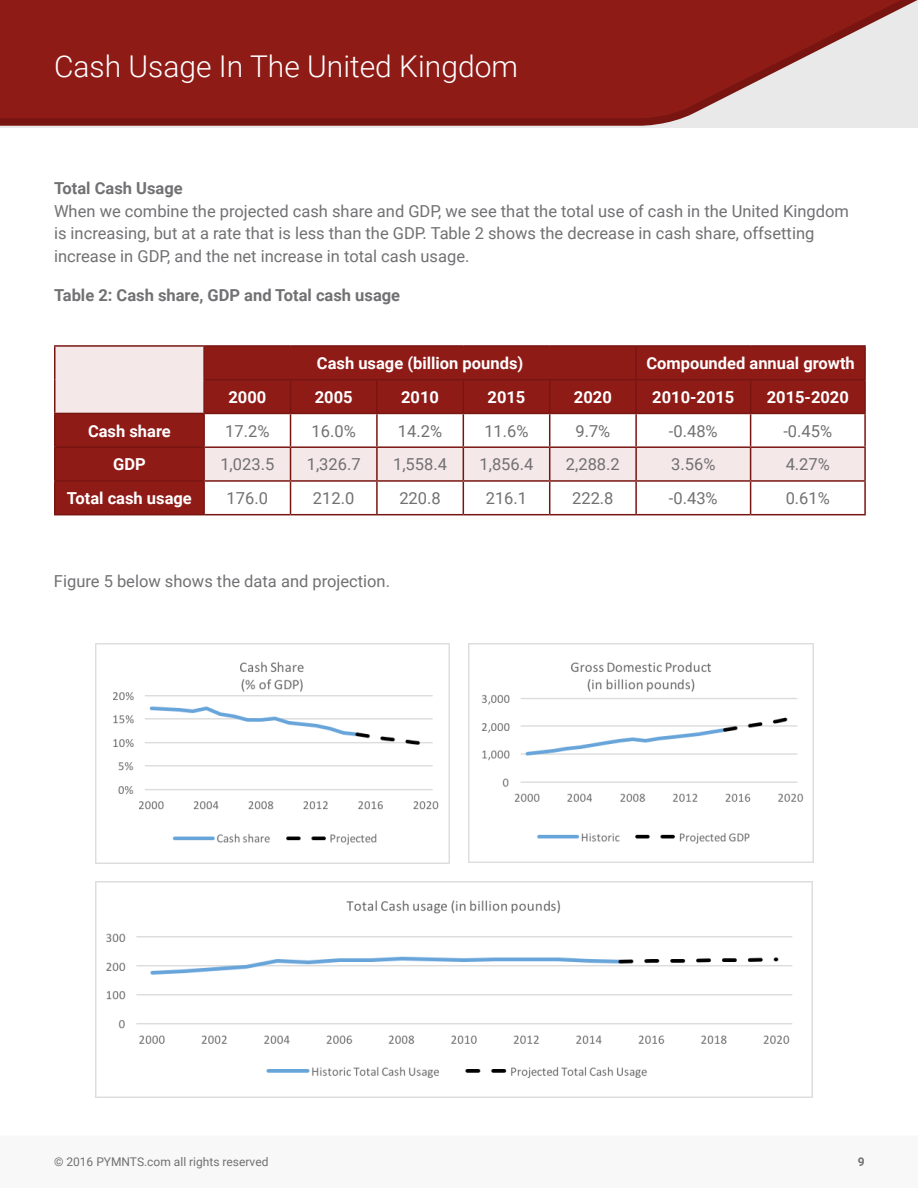
<style>
.page{position:relative;width:918px;height:1188px;background:#fff}
.page>*{position:absolute;margin:0;border:0;box-sizing:border-box;transform-origin:0 0}
.t1{font:300 30px "Roboto";color:#fff}
.t2{font:16.5px/22.5px "Roboto";color:#717073}
.t3{font:700 16.5px "Roboto";color:#fff}
.t4{font:700 16.5px "Roboto";color:#717073}
.t5{font:12px "Roboto";color:#717073}
.t6{font:700 12px "Roboto";color:#717073}
</style>
<div class="page">
<svg style="left:0;top:0;width:918px;height:128px;background:#9b3936"></svg>
<div style="left:0;top:1136px;width:918px;height:52px;background:#f8f8f8"></div>
<svg style="left:56px;top:347px;width:808px;height:133px;fill:#f4e8e8"></svg>
<div style="left:205px;top:347px;width:659px;height:66px;background:#8f1b17"></div>
<div style="left:56px;top:414px;width:147px;height:100px;background:#8f1b17"></div>
<hr style="left:54px;top:345px;width:150px;height:2px;background:#791511">
<hr style="left:54px;top:347px;width:2px;height:33px;background:#791511">
<hr style="left:204px;top:345px;width:87px;height:2px;background:#791511">
<hr style="left:203px;top:347px;width:2px;height:32px;background:#791511">
<hr style="left:291px;top:345px;width:86px;height:2px;background:#791511">
<hr style="left:377px;top:345px;width:86px;height:2px;background:#791511">
<hr style="left:463px;top:345px;width:87px;height:2px;background:#791511">
<hr style="left:550px;top:345px;width:86px;height:2px;background:#791511">
<hr style="left:636px;top:345px;width:115px;height:2px;background:#791511">
<hr style="left:635px;top:347px;width:2px;height:32px;background:#791511">
<hr style="left:751px;top:345px;width:115px;height:2px;background:#791511">
<hr style="left:864px;top:347px;width:2px;height:32px;background:#791511">
<hr style="left:54px;top:380px;width:2px;height:33px;background:#791511">
<hr style="left:203px;top:379px;width:88px;height:1px;background:#791511">
<hr style="left:203px;top:380px;width:2px;height:33px;background:#791511">
<hr style="left:291px;top:379px;width:86px;height:1px;background:#791511">
<hr style="left:290px;top:380px;width:1px;height:33px;background:#791511">
<hr style="left:377px;top:379px;width:86px;height:1px;background:#791511">
<hr style="left:376px;top:380px;width:2px;height:33px;background:#791511">
<hr style="left:463px;top:379px;width:87px;height:1px;background:#791511">
<hr style="left:463px;top:380px;width:1px;height:33px;background:#791511">
<hr style="left:550px;top:379px;width:86px;height:1px;background:#791511">
<hr style="left:549px;top:380px;width:1px;height:33px;background:#791511">
<hr style="left:636px;top:379px;width:115px;height:1px;background:#791511">
<hr style="left:635px;top:380px;width:2px;height:33px;background:#791511">
<hr style="left:751px;top:379px;width:115px;height:1px;background:#791511">
<hr style="left:750px;top:380px;width:1px;height:33px;background:#791511">
<hr style="left:864px;top:380px;width:2px;height:33px;background:#791511">
<hr style="left:54px;top:413px;width:150px;height:1px;background:#791511">
<hr style="left:54px;top:414px;width:2px;height:32px;background:#791511">
<hr style="left:204px;top:413px;width:87px;height:1px;background:#791511">
<hr style="left:203px;top:414px;width:2px;height:32px;background:#791511">
<hr style="left:291px;top:413px;width:86px;height:1px;background:#791511">
<hr style="left:290px;top:414px;width:1px;height:32px;background:#791511">
<hr style="left:377px;top:413px;width:86px;height:1px;background:#791511">
<hr style="left:376px;top:414px;width:2px;height:32px;background:#791511">
<hr style="left:463px;top:413px;width:87px;height:1px;background:#791511">
<hr style="left:463px;top:414px;width:1px;height:32px;background:#791511">
<hr style="left:550px;top:413px;width:86px;height:1px;background:#791511">
<hr style="left:549px;top:414px;width:1px;height:32px;background:#791511">
<hr style="left:636px;top:413px;width:115px;height:1px;background:#791511">
<hr style="left:635px;top:414px;width:2px;height:32px;background:#791511">
<hr style="left:751px;top:413px;width:115px;height:1px;background:#791511">
<hr style="left:750px;top:414px;width:1px;height:32px;background:#791511">
<hr style="left:864px;top:414px;width:2px;height:32px;background:#791511">
<hr style="left:54px;top:446px;width:150px;height:2px;background:#791511">
<hr style="left:54px;top:448px;width:2px;height:32px;background:#791511">
<hr style="left:204px;top:446px;width:87px;height:2px;background:#791511">
<hr style="left:203px;top:448px;width:2px;height:32px;background:#791511">
<hr style="left:291px;top:446px;width:86px;height:2px;background:#791511">
<hr style="left:290px;top:448px;width:1px;height:32px;background:#791511">
<hr style="left:377px;top:446px;width:86px;height:2px;background:#791511">
<hr style="left:376px;top:448px;width:2px;height:32px;background:#791511">
<hr style="left:463px;top:446px;width:87px;height:2px;background:#791511">
<hr style="left:463px;top:448px;width:1px;height:32px;background:#791511">
<hr style="left:550px;top:446px;width:86px;height:2px;background:#791511">
<hr style="left:549px;top:448px;width:1px;height:32px;background:#791511">
<hr style="left:636px;top:446px;width:115px;height:2px;background:#791511">
<hr style="left:635px;top:448px;width:2px;height:32px;background:#791511">
<hr style="left:751px;top:446px;width:115px;height:2px;background:#791511">
<hr style="left:750px;top:448px;width:1px;height:32px;background:#791511">
<hr style="left:864px;top:448px;width:2px;height:32px;background:#791511">
<hr style="left:54px;top:480px;width:150px;height:2px;background:#791511">
<hr style="left:54px;top:482px;width:2px;height:32px;background:#791511">
<hr style="left:204px;top:480px;width:87px;height:2px;background:#791511">
<hr style="left:203px;top:482px;width:2px;height:32px;background:#791511">
<hr style="left:291px;top:480px;width:86px;height:2px;background:#791511">
<hr style="left:290px;top:482px;width:1px;height:32px;background:#791511">
<hr style="left:377px;top:480px;width:86px;height:2px;background:#791511">
<hr style="left:376px;top:482px;width:2px;height:32px;background:#791511">
<hr style="left:463px;top:480px;width:87px;height:2px;background:#791511">
<hr style="left:463px;top:482px;width:1px;height:32px;background:#791511">
<hr style="left:550px;top:480px;width:86px;height:2px;background:#791511">
<hr style="left:549px;top:482px;width:1px;height:32px;background:#791511">
<hr style="left:636px;top:480px;width:115px;height:2px;background:#791511">
<hr style="left:635px;top:482px;width:2px;height:32px;background:#791511">
<hr style="left:751px;top:480px;width:115px;height:2px;background:#791511">
<hr style="left:750px;top:482px;width:1px;height:32px;background:#791511">
<hr style="left:864px;top:482px;width:2px;height:32px;background:#791511">
<hr style="left:54px;top:514px;width:150px;height:1px;background:#791511">
<hr style="left:204px;top:514px;width:87px;height:1px;background:#791511">
<hr style="left:291px;top:514px;width:86px;height:1px;background:#791511">
<hr style="left:377px;top:514px;width:86px;height:1px;background:#791511">
<hr style="left:463px;top:514px;width:87px;height:1px;background:#791511">
<hr style="left:550px;top:514px;width:86px;height:1px;background:#791511">
<hr style="left:636px;top:514px;width:115px;height:1px;background:#791511">
<hr style="left:751px;top:514px;width:115px;height:1px;background:#791511">
<img style="left:96px;top:643px;width:354px;height:221px">
<img style="left:468px;top:643px;width:346px;height:220px">
<img style="left:96px;top:882px;width:717px;height:215px">
<h1 class="t1" style="left:54px;top:45px;width:466px">Cash Usage In The United Kingdom</h1>
<p class="t4" style="left:54px;top:177px;width:130px">Total Cash Usage</p>
<p class="t2" style="left:54px;top:199px;width:796px">When we combine the projected cash share and GDP, we see that the total use of cash in the United Kingdom is increasing, but at a rate that is less than the GDP. Table 2 shows the decrease in cash share, offsetting increase in GDP, and the net increase in total cash usage.</p>
<p class="t4" style="left:54px;top:283px;width:348px">Table 2: Cash share, GDP and Total cash usage</p>
<p class="t3" style="left:317px;top:352px;width:208px">Cash usage (billion pounds)</p>
<p class="t3" style="left:646px;top:352px;width:210px">Compounded annual growth</p>
<p class="t3" style="left:228px;top:385px;width:39px">2000</p>
<p class="t3" style="left:315px;top:385px;width:39px">2005</p>
<p class="t3" style="left:401px;top:385px;width:39px">2010</p>
<p class="t3" style="left:488px;top:385px;width:39px">2015</p>
<p class="t3" style="left:574px;top:385px;width:39px">2020</p>
<p class="t3" style="left:652px;top:385px;width:84px">2010-2015</p>
<p class="t3" style="left:767px;top:385px;width:84px">2015-2020</p>
<p class="t3" style="left:88px;top:419px;width:84px">Cash share</p>
<p class="t2" style="left:225px;top:419px;width:46px">17.2%</p>
<p class="t2" style="left:312px;top:419px;width:46px">16.0%</p>
<p class="t2" style="left:398px;top:419px;width:46px">14.2%</p>
<p class="t2" style="left:484px;top:419px;width:46px">11.6%</p>
<p class="t2" style="left:575px;top:419px;width:36px">9.7%</p>
<p class="t2" style="left:669px;top:419px;width:50px">-0.48%</p>
<p class="t2" style="left:783px;top:419px;width:50px">-0.45%</p>
<p class="t3" style="left:113px;top:453px;width:34px">GDP</p>
<p class="t2" style="left:220px;top:453px;width:55px">1,023.5</p>
<p class="t2" style="left:307px;top:453px;width:55px">1,326.7</p>
<p class="t2" style="left:393px;top:453px;width:55px">1,558.4</p>
<p class="t2" style="left:480px;top:453px;width:55px">1,856.4</p>
<p class="t2" style="left:566px;top:453px;width:55px">2,288.2</p>
<p class="t2" style="left:671px;top:453px;width:46px">3.56%</p>
<p class="t2" style="left:786px;top:453px;width:46px">4.27%</p>
<p class="t3" style="left:67px;top:487px;width:126px">Total cash usage</p>
<p class="t2" style="left:227px;top:486px;width:43px">176.0</p>
<p class="t2" style="left:313px;top:486px;width:43px">212.0</p>
<p class="t2" style="left:399px;top:486px;width:43px">220.8</p>
<p class="t2" style="left:486px;top:486px;width:43px">216.1</p>
<p class="t2" style="left:572px;top:486px;width:43px">222.8</p>
<p class="t2" style="left:669px;top:486px;width:50px">-0.43%</p>
<p class="t2" style="left:786px;top:486px;width:46px">0.61%</p>
<p class="t2" style="left:54px;top:569px;width:338px">Figure 5 below shows the data and projection.</p>
<p class="t5" style="left:54px;top:1153px;width:216px">© 2016 PYMNTS.com all rights reserved</p>
<p class="t6" style="left:858px;top:1153px;width:8px">9</p>
</div>
